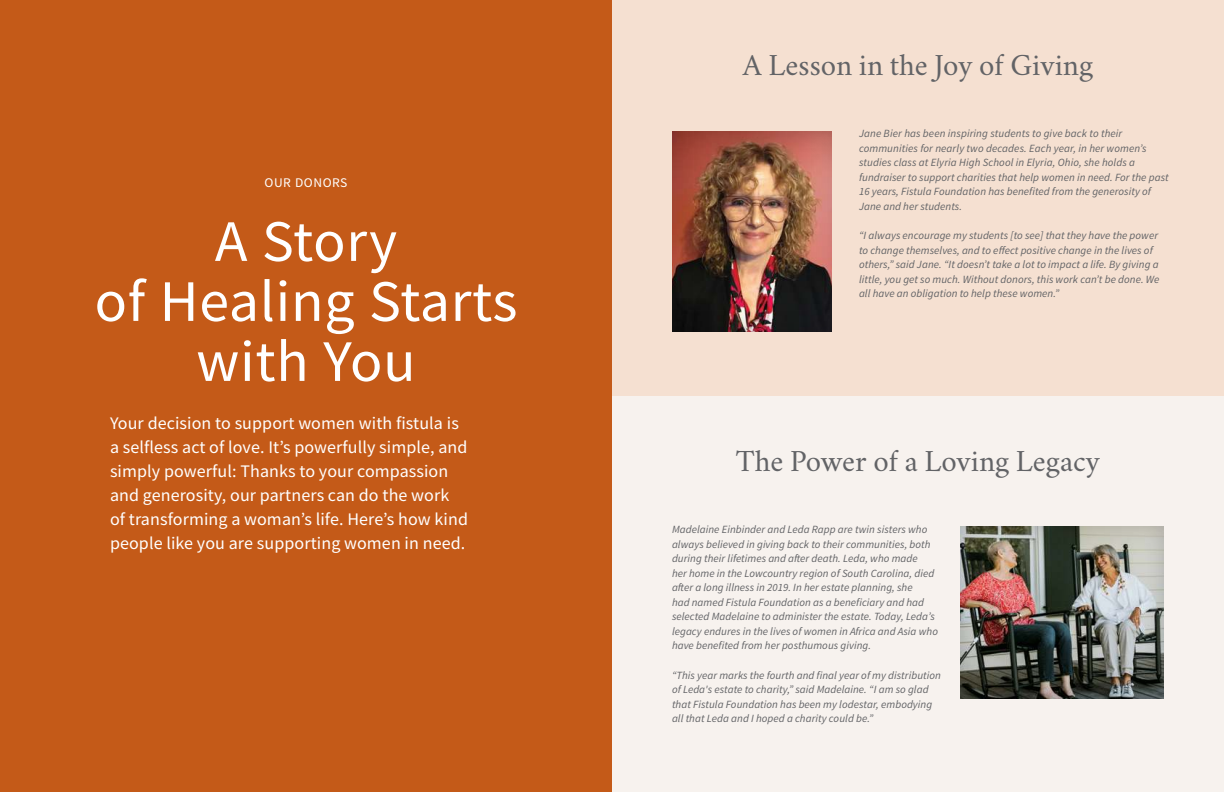
<style>
.page{position:relative;width:1224px;height:792px;background:#fff}
.page>*{position:absolute;margin:0;border:0;box-sizing:border-box;transform-origin:0 0}
.t1{font:58.8px/60px "Source Sans Pro";letter-spacing:.01em;color:#fff;text-align:center}
.t2{font:31px "Crimson";color:#626366}
.t3{font:17.6px/24px "Source Sans Pro";letter-spacing:.005em;color:#fff}
.t4{font:13.2px "Source Sans Pro";letter-spacing:.04em;color:#fff}
.t5{font:italic 11px/14.5px "Source Sans Pro";letter-spacing:.005em;color:#626366}
</style>
<div class="page">
<div style="left:0;top:0;width:621px;height:792px;background:#c45a18"></div>
<div style="left:612px;top:396px;width:612px;height:396px;background:#f7f2ee"></div>
<div style="left:612px;top:0;width:612px;height:396px;background:#f5e0d1"></div>
<img style="left:960px;top:526px;width:204px;height:173px">
<img style="left:672px;top:131px;width:160px;height:201px">
<p class="t4" style="left:265px;top:178px;width:84px">OUR DONORS</p>
<h1 class="t1" style="left:95px;top:215px;width:424px">A Story<br>of Healing Starts with You</h1>
<p class="t3" style="left:110px;top:413px;width:360px">Your decision to support women with fistula is a selfless act of love. It’s powerfully simple, and simply powerful: Thanks to your compassion and generosity, our partners can do the work of transforming a woman’s life. Here’s how kind people like you are supporting women in need.</p>
<h2 class="t2" style="left:743px;top:54px;width:352px">A Lesson in the Joy of Giving</h2>
<p class="t5" style="left:859px;top:127px;width:311px">Jane Bier has been inspiring students to give back to their communities for nearly two decades. Each year, in her women’s studies class at Elyria High School in Elyria, Ohio, she holds a fundraiser to support charities that help women in need. For the past 16 years, Fistula Foundation has benefited from the generosity of Jane and her students.</p>
<p class="t5" style="left:859px;top:229px;width:302px">“I always encourage my students [to see] that they have the power to change themselves, and to effect positive change in the lives of others,” said Jane. “It doesn’t take a lot to impact a life. By giving a little, you get so much. Without donors, this work can’t be done. We all have an obligation to help these women.”</p>
<h2 class="t2" style="left:736px;top:450px;width:366px">The Power of a Loving Legacy</h2>
<p class="t5" style="left:672px;top:523px;width:268px">Madelaine Einbinder and Leda Rapp are twin sisters who always believed in giving back to their communities, both during their lifetimes and after death. Leda, who made<br>her home in the Lowcountry region of South Carolina, died after a long illness in 2019. In her estate planning, she<br>had named Fistula Foundation as a beneficiary and had selected Madelaine to administer the estate. Today, Leda’s legacy endures in the lives of women in Africa and Asia who have benefited from her posthumous giving.</p>
<p class="t5" style="left:672px;top:669px;width:271px">“This year marks the fourth and final year of my distribution of Leda's estate to charity,” said Madelaine. “I am so glad that Fistula Foundation has been my lodestar, embodying all that Leda and I hoped a charity could be.”</p>
</div>
